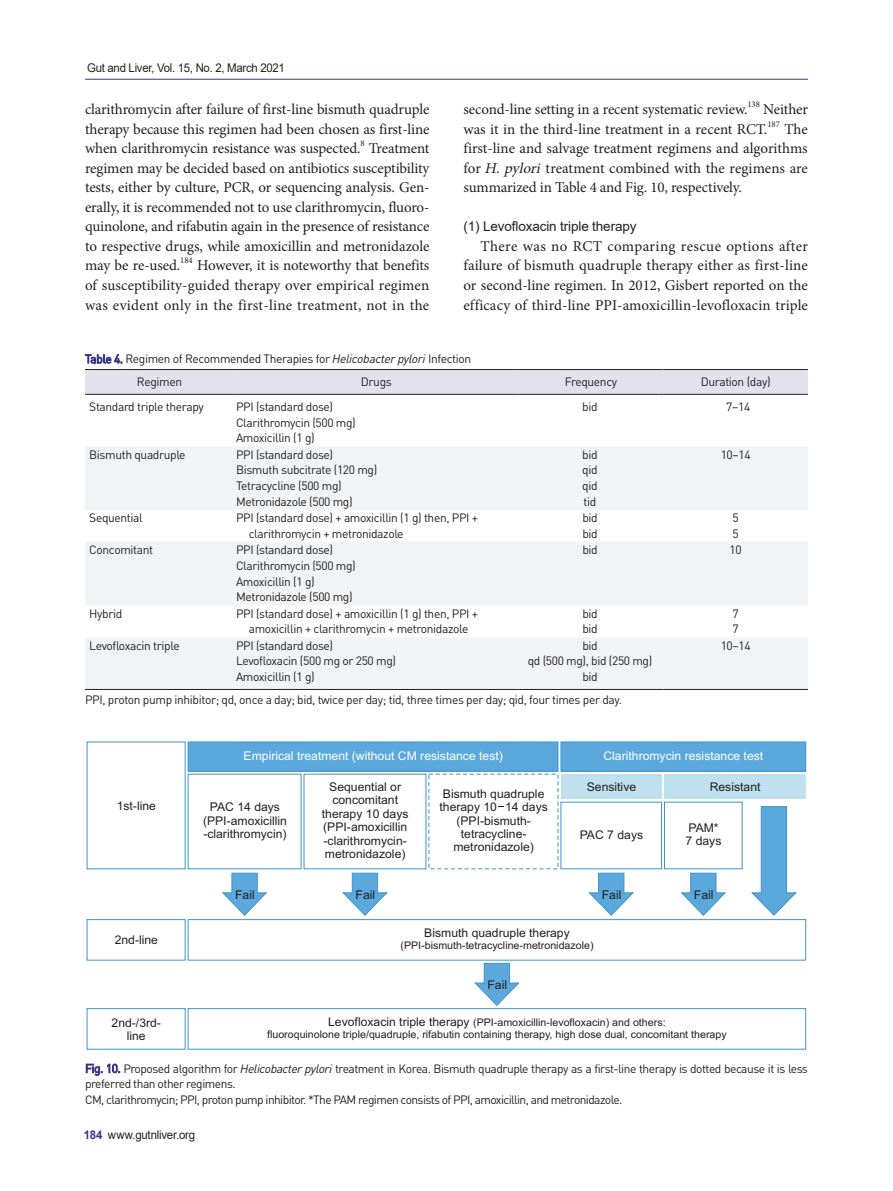
<style>
.page{position:relative;width:893px;height:1191px;background:#fff}
.page>*{position:absolute;margin:0;border:0;box-sizing:border-box;transform-origin:0 0}
.t1{font:15px/19.5px "Minion Pro";letter-spacing:-.005em;color:#231f20;text-align:justify}
.t2{font:13.5px "Arial";letter-spacing:-.01em;color:#231f20}
.t3{font:12px/15.8px "DIN Pro";letter-spacing:-.03em;color:#231f20}
.t4{font:12px/13.4px "Arial";color:#231f20;text-align:center}
.t5{font:12px/15.8px "DIN Pro";letter-spacing:-.05em;color:#231f20}
.t6{font:12px "Arial";color:#fff}
.t7{font:12px "Arial";letter-spacing:-.025em;color:#231f20;scale:.95 1}
.t8{font:12px "Arial";color:#231f20;scale:.95 1}
.t9{font:10.5px/12px "Arial";color:#231f20;text-align:center}
.t10{font:8.7px "Minion Pro";letter-spacing:-.01em;color:#231f20}
.s1{font-style:italic}
.s2{color:#343687}
.s3{font-size:12px}
.s4{font-weight:700;color:#343687}
</style>
<div class="page">
<hr style="left:85px;top:79px;width:723px;height:1px;background:#343687">
<svg style="left:85px;top:370px;width:723px;height:24px;background:#e1dfeb"></svg>
<svg style="left:85px;top:447px;width:723px;height:242px;fill:#f2f3f4"></svg>
<hr style="left:85px;top:369px;width:149px;height:1px;background:#231f20">
<hr style="left:234px;top:369px;width:285px;height:1px;background:#231f20">
<hr style="left:519px;top:369px;width:144px;height:1px;background:#231f20">
<hr style="left:663px;top:369px;width:145px;height:1px;background:#231f20">
<hr style="left:85px;top:394px;width:149px;height:1px;background:#231f20">
<hr style="left:234px;top:394px;width:285px;height:1px;background:#231f20">
<hr style="left:519px;top:394px;width:144px;height:1px;background:#231f20">
<hr style="left:663px;top:394px;width:145px;height:1px;background:#231f20">
<hr style="left:85px;top:689px;width:149px;height:1px;background:#231f20">
<hr style="left:234px;top:689px;width:285px;height:1px;background:#231f20">
<hr style="left:519px;top:689px;width:144px;height:1px;background:#231f20">
<hr style="left:663px;top:689px;width:145px;height:1px;background:#231f20">
<div style="left:560px;top:801px;width:102px;height:68px;background:#fff;border:1px solid #4194d0"></div>
<div style="left:664px;top:801px;width:79px;height:68px;background:#fff;border:1px solid #4194d0"></div>
<div style="left:188px;top:742px;width:370px;height:29px;background:#5ba8dc"></div>
<div style="left:188px;top:741px;width:370px;height:30px;border:1px solid #4194d0"></div>
<div style="left:561px;top:774px;width:101px;height:25px;background:#bee0ef"></div>
<div style="left:664px;top:774px;width:142px;height:25px;background:#bee0ef"></div>
<div style="left:561px;top:742px;width:245px;height:29px;background:#5ba8dc"></div>
<div style="left:560px;top:741px;width:246px;height:30px;border:1px solid #4194d0"></div>
<div style="left:87px;top:919px;width:99px;height:41px;border:1px solid #4194d0"></div>
<div style="left:188px;top:919px;width:618px;height:41px;background:#fff;border:1px solid #4194d0"></div>
<div style="left:87px;top:1008px;width:99px;height:41px;border:1px solid #4194d0"></div>
<div style="left:188px;top:1008px;width:618px;height:41px;background:#fff;border:1px solid #4194d0"></div>
<svg style="left:751px;top:806px;width:46px;height:110px"></svg>
<svg style="left:680px;top:872px;width:46px;height:44px"></svg>
<svg style="left:588px;top:872px;width:46px;height:44px"></svg>
<svg style="left:342px;top:872px;width:46px;height:44px"></svg>
<svg style="left:222px;top:872px;width:46px;height:44px"></svg>
<svg style="left:474px;top:962px;width:46px;height:44px"></svg>
<p class="t7" style="left:87px;top:60px;width:210px">Gut and Liver, Vol. 15, No. 2, March 2021</p>
<p class="t1" style="left:85px;top:100px;width:346px">clarithromycin after failure of first-line bismuth quadruple therapy because this regimen had been chosen as first-line when clarithromycin resistance was suspected.</p>
<p class="t10" style="left:360px;top:138px;width:6px">8</p>
<p class="t1" style="left:85px;top:139px;width:346px;text-indent:284px">Treatment regimen may be decided based on antibiotics susceptibility tests, either by culture, PCR, or sequencing analysis. Gen&shy;erally, it is recommended not to use clarithromycin, fluoro&shy;quinolone, and rifabutin again in the presence of resistance to respective drugs, while amoxicillin and metronidazole may be re-used.</p>
<p class="t10" style="left:180px;top:255px;width:14px">184</p>
<p class="t1" style="left:85px;top:256px;width:346px;text-indent:112px">However, it is noteworthy that benefits of susceptibility-guided therapy over empirical regimen was evident only in the first-line treatment, not in the</p>
<p class="t1" style="left:463px;top:100px;width:286px">second-line setting in a recent systematic review.</p>
<p class="t10" style="left:747px;top:99px;width:14px">138</p>
<p class="t1" style="left:463px;top:100px;width:346px;text-indent:300px">Neither was it in the third-line treatment in a recent RCT.</p>
<p class="t10" style="left:767px;top:118px;width:14px">187</p>
<p class="t1" style="left:463px;top:119px;width:346px;text-indent:321px">The first-line and salvage treatment regimens and algorithms for <span class="s1">H.pylori</span> treatment combined with the regimens are summarized in Table 4 and Fig. 10, respectively.</p>
<p class="t2" style="left:463px;top:217px;width:175px">(1) Levofloxacin triple therapy</p>
<p class="t1" style="left:463px;top:236px;width:346px;text-indent:17px">There was no RCT comparing rescue options after failure of bismuth quadruple therapy either as first-line or second-line regimen. In 2012, Gisbert reported on the efficacy of third-line PPI-amoxicillin-levofloxacin triple</p>
<p class="t3" style="left:137px;top:347px;width:336px;line-height:23px;text-indent:-52px"><span class="s2">Table 4.</span> Regimen of Recommended Therapies for <span class="s1">Helicobacterpylori</span>Infection<br>Regimen</p>
<p class="t3" style="left:361px;top:373px;width:32px">Drugs</p>
<p class="t3" style="left:565px;top:373px;width:54px">Frequency</p>
<p class="t3" style="left:701px;top:373px;width:71px">Duration (day)</p>
<p class="t3" style="left:89px;top:398px;width:116px">Standard triple therapy</p>
<p class="t3" style="left:236px;top:398px;width:121px">PPI (standard dose)<br>Clarithromycin (500 mg)<br>Amoxicillin (1 g)</p>
<p class="t3" style="left:582px;top:398px;width:17px">bid</p>
<p class="t3" style="left:726px;top:398px;width:25px">7–14</p>
<p class="t3" style="left:89px;top:446px;width:98px">Bismuth quadruple</p>
<p class="t3" style="left:236px;top:446px;width:143px">PPI (standard dose)<br>Bismuth subcitrate (120 mg)<br>Tetracycline (500 mg)<br>Metronidazole (500 mg)</p>
<p class="t3" style="left:582px;top:446px;width:17px;text-align:justify">bid qid qid tid</p>
<p class="t3" style="left:721px;top:446px;width:31px">10–14</p>
<p class="t3" style="left:89px;top:509px;width:55px">Sequential</p>
<p class="t3" style="left:249px;top:509px;width:231px;text-indent:-13px">PPI (standard dose) + amoxicillin (1 g) then, PPI + clarithromycin + metronidazole</p>
<p class="t3" style="left:582px;top:509px;width:17px">bid bid</p>
<p class="t3" style="left:732px;top:509px;width:8px">5<br>5</p>
<p class="t3" style="left:89px;top:541px;width:65px">Concomitant</p>
<p class="t3" style="left:236px;top:541px;width:121px">PPI (standard dose)<br>Clarithromycin (500 mg)<br>Amoxicillin (1 g)<br>Metronidazole (500 mg)</p>
<p class="t3" style="left:582px;top:541px;width:17px">bid</p>
<p class="t3" style="left:730px;top:541px;width:14px">10</p>
<p class="t3" style="left:89px;top:605px;width:35px">Hybrid</p>
<p class="t3" style="left:236px;top:605px;width:244px;text-align:center">PPI (standard dose) + amoxicillin (1 g) then, PPI + amoxicillin + clarithromycin + metronidazole</p>
<p class="t3" style="left:582px;top:605px;width:17px">bid bid</p>
<p class="t3" style="left:732px;top:605px;width:8px">7<br>7</p>
<p class="t3" style="left:89px;top:637px;width:92px">Levofloxacin triple</p>
<p class="t3" style="left:236px;top:637px;width:162px">PPI (standard dose)<br>Levofloxacin (500 mg or 250 mg)<br>Amoxicillin (1 g)</p>
<p class="t3" style="left:528px;top:637px;width:126px;text-align:center">bid<br>qd (500 mg), bid (250 mg) bid</p>
<p class="t3" style="left:721px;top:637px;width:31px">10–14</p>
<p class="t3" style="left:85px;top:691px;width:538px">PPI, proton pump inhibitor; qd, once a day; bid, twice per day; tid, three times per day; qid, four times per day.</p>
<p class="t4" style="left:117px;top:800px;width:41px">1st-line</p>
<p class="t4" style="left:115px;top:934px;width:45px">2nd-line</p>
<p class="t4" style="left:112px;top:1016px;width:51px">2nd-/3rd&shy;line</p>
<p class="t6" style="left:244px;top:751px;width:261px">Empirical treatment (without CM resistance test)</p>
<p class="t6" style="left:603px;top:751px;width:161px">Clarithromycin resistance test</p>
<p class="t4" style="left:203px;top:801px;width:85px">PAC 14 days (PPI-amoxicillin -clarithromycin)</p>
<p class="t4" style="left:322px;top:781px;width:88px">Sequential or concomitant therapy 10 days (PPI-amoxicillin -clarithromycin&shy;metronidazole)</p>
<p class="t4" style="left:439px;top:788px;width:110px">Bismuth quadruple therapy 10 14 days (PPI-bismuth&shy;tetracycline&shy;metronidazole)</p>
<p class="t4" style="left:587px;top:781px;width:51px">Sensitive</p>
<p class="t4" style="left:710px;top:781px;width:52px">Resistant</p>
<p class="t4" style="left:580px;top:829px;width:65px">PAC 7 days</p>
<p class="t4" style="left:686px;top:822px;width:37px;text-align:left">PAM*<br>7 days</p>
<p class="t4" style="left:235px;top:888px;width:21px">Fail</p>
<p class="t4" style="left:356px;top:888px;width:21px">Fail</p>
<p class="t4" style="left:602px;top:888px;width:21px">Fail</p>
<p class="t4" style="left:694px;top:888px;width:21px">Fail</p>
<p class="t4" style="left:424px;top:927px;width:147px">Bismuth quadruple therapy</p>
<p class="t9" style="left:400px;top:940px;width:195px">(PPI-bismuth-tetracycline-metronidazole)</p>
<p class="t4" style="left:487px;top:979px;width:21px">Fail</p>
<p class="t9" style="left:267px;top:1017px;width:461px"><span class="s3">Levofloxacin triple therapy</span> (PPI-amoxicillin-levofloxacin) and others:<br>fluoroquinolone triple/quadruple, rifabutin containing therapy, high dose dual, concomitant therapy</p>
<p class="t5" style="left:85px;top:1060px;width:724px"><span class="s2">Fig. 10.</span> Proposed algorithm for <span class="s1">Helicobacterpylori</span>treatment in Korea. Bismuth quadruple therapy as a first-line therapy is dotted because it is less preferred than other regimens.<br>CM, clarithromycin; PPI, proton pump inhibitor. *The PAM regimen consists of PPI, amoxicillin, and metronidazole.</p>
<p class="t8" style="left:84px;top:1126px;width:119px"><span class="s4">184</span> www.gutnliver.org</p>
</div>
